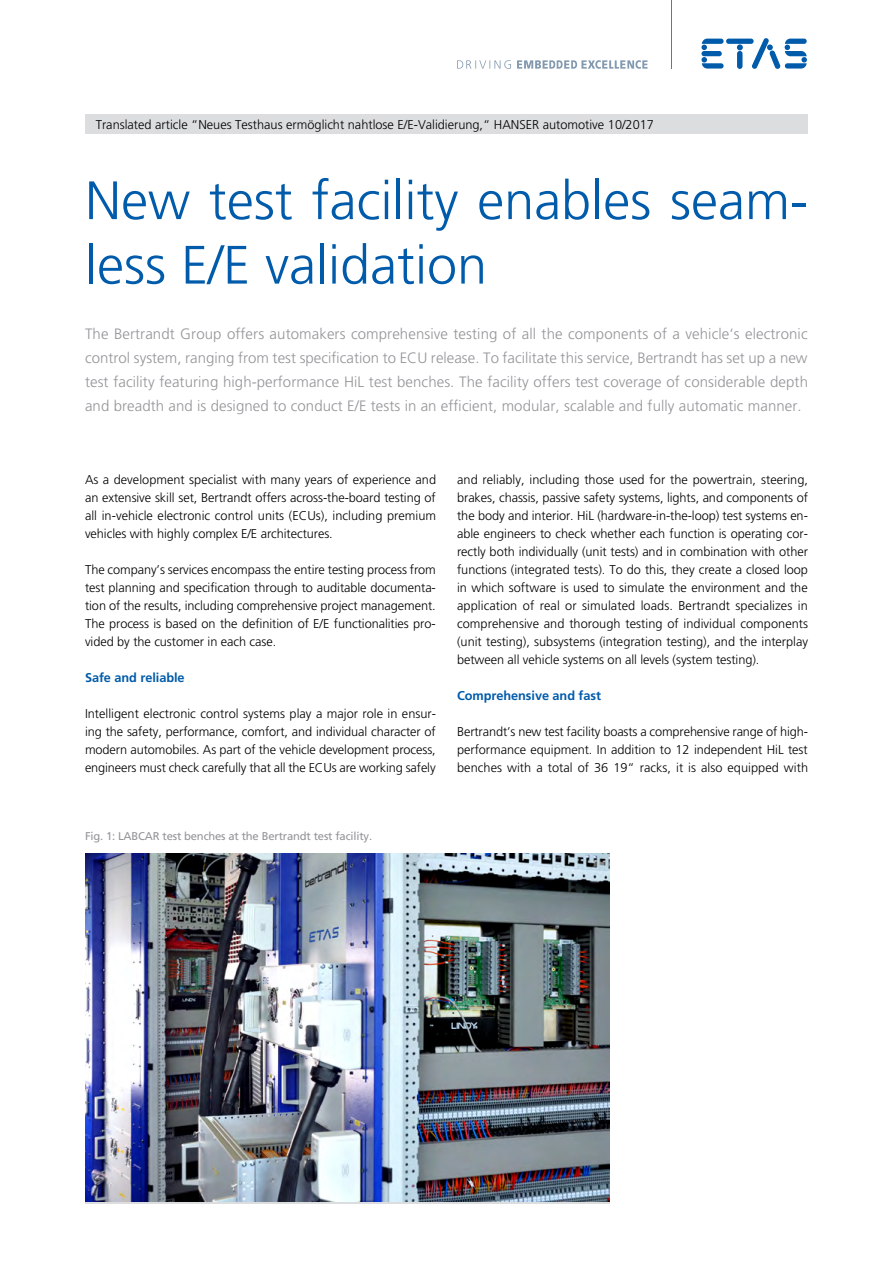
<style>
.page{position:relative;width:893px;height:1263px;background:#fff}
.page>*{position:absolute;margin:0;border:0;box-sizing:border-box;transform-origin:0 0}
.t1{font:300 54px/64.5px "Frutiger LT";color:#005baa}
.t2{font:300 15px/24px "Frutiger LT";letter-spacing:.005em;color:#939598;text-align:justify}
.t3{font:300 12.75px/18px "Frutiger LT";letter-spacing:-.005em;color:#000;text-align:justify}
.t4{font:700 12.75px "Frutiger LT";letter-spacing:-.005em;color:#005baa}
.t5{font:11.25px "Frutiger LT";letter-spacing:-.015em;color:#939598}
</style>
<div class="page">
<div style="left:85px;top:115px;width:723px;height:19px;background:#dcddde"></div>
<div style="left:701px;top:51px;width:21px;height:5px;background:#005baa;border-radius:3px"></div>
<svg style="left:701px;top:39px;width:23px;height:11px"></svg>
<svg style="left:701px;top:57px;width:23px;height:12px"></svg>
<svg style="left:737px;top:44px;width:6px;height:6px"></svg>
<div style="left:737px;top:51px;width:5px;height:18px;background:#005baa;border-radius:3px"></div>
<div style="left:726px;top:39px;width:28px;height:5px;background:#005baa;border-radius:3px"></div>
<svg style="left:752px;top:38px;width:55px;height:31px"></svg>
<svg style="left:457px;top:60px;width:191px;height:9px"></svg>
<hr style="left:671px;top:0;width:1px;height:69px;background:#5d7993">
<img style="left:85px;top:853px;width:524px;height:348px">
<p class="t3" style="left:96px;top:115px;width:560px">Translated article “Neues Testhaus ermöglicht nahtlose E/E-Validierung,“ HANSER automotive 10/2017</p>
<h1 class="t1" style="left:85px;top:169px;width:724px">New test facility enables seam&shy;less E/E validation</h1>
<p class="t2" style="left:85px;top:322px;width:724px">The Bertrandt Group offers automakers comprehensive testing of all the components of a vehicle‘s electronic control system, ranging from test specification to ECU release. To facilitate this service, Bertrandt has set up a new test facility featuring high-performance HiL test benches. The facility offers test coverage of considerable depth and breadth and is designed to conduct E/E tests in an efficient, modular, scalable and fully automatic manner.</p>
<p class="t3" style="left:85px;top:470px;width:353px">As a development specialist with many years of experience and an extensive skill set, Bertrandt offers across-the-board testing of all in-vehicle electronic control units (ECUs), including premium vehicles with highly complex E/E architectures.</p>
<p class="t3" style="left:85px;top:560px;width:352px">The company’s services encompass the entire testing process from test planning and specification through to auditable documenta&shy;tion of the results, including comprehensive project management.<br>The process is based on the definition of E/E functionalities pro&shy;vided by the customer in each case.</p>
<p class="t4" style="left:85px;top:670px;width:101px">Safe and reliable</p>
<p class="t3" style="left:85px;top:704px;width:352px">Intelligent electronic control systems play a major role in ensur&shy;ing the safety, performance, comfort, and individual character of modern automobiles. As part of the vehicle development process, engineers must check carefully that all the ECUs are working safely</p>
<p class="t3" style="left:457px;top:470px;width:352px">and reliably, including those used for the powertrain, steering, brakes, chassis, passive safety systems, lights, and components of the body and interior. HiL (hardware-in-the-loop) test systems en&shy;able engineers to check whether each function is operating cor&shy;rectly both individually (unit tests) and in combination with other functions (integrated tests). To do this, they create a closed loop in which software is used to simulate the environment and the application of real or simulated loads. Bertrandt specializes in comprehensive and thorough testing of individual components (unit testing), subsystems (integration testing), and the interplay between all vehicle systems on all levels (system testing).</p>
<p class="t4" style="left:457px;top:688px;width:145px">Comprehensive and fast</p>
<p class="t3" style="left:457px;top:722px;width:353px">Bertrandt’s new test facility boasts a comprehensive range of high&shy;performance equipment. In addition to 12 independent HiL test benches with a total of 36 19“ racks, it is also equipped with</p>
<p class="t5" style="left:85px;top:829px;width:289px">Fig. 1: LABCAR test benches at the Bertrandt test facility.</p>
</div>
